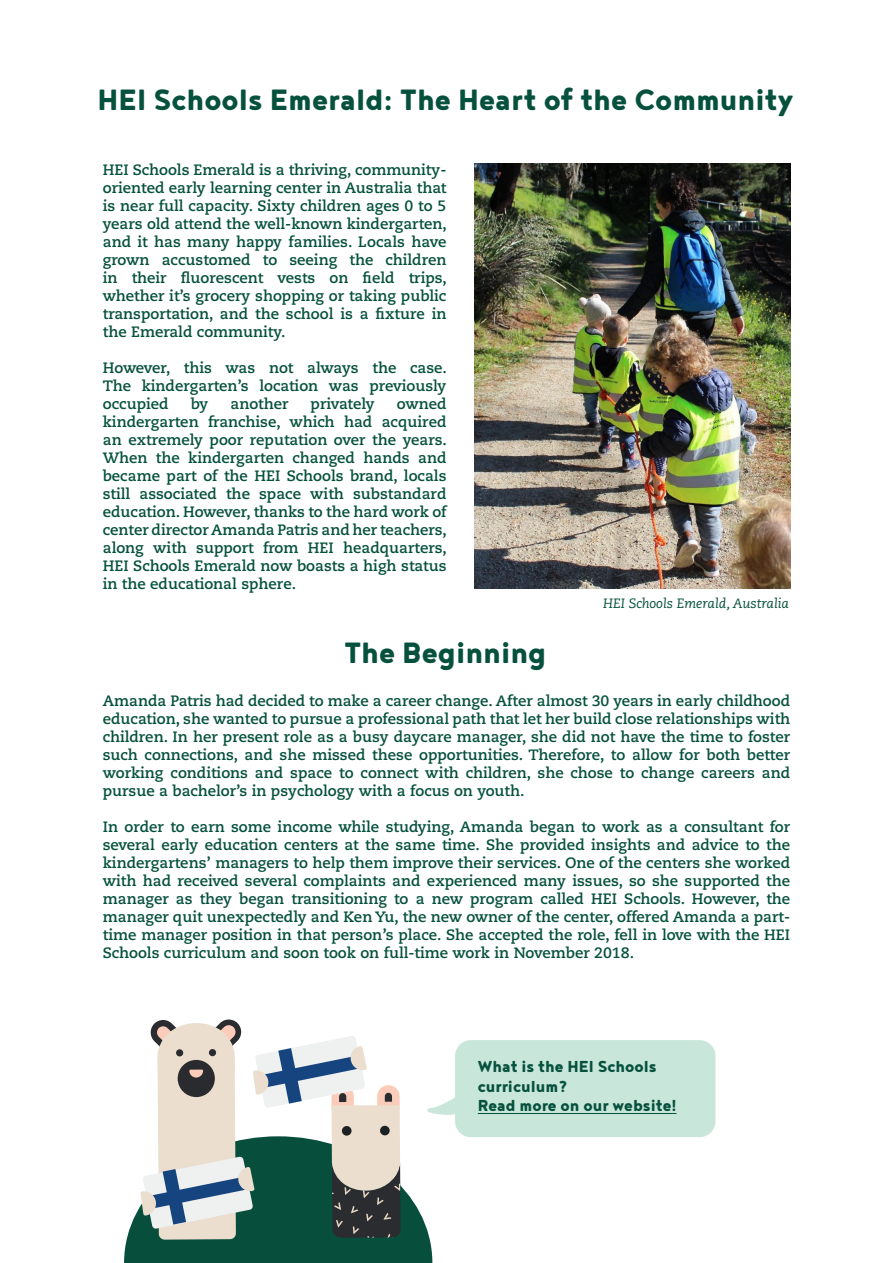
<style>
.page{position:relative;width:893px;height:1263px;background:#fff}
.page>*{position:absolute;margin:0;border:0;box-sizing:border-box;transform-origin:0 0}
.t1{font:800 36px "Noyh";color:#06513d}
.t2{font:800 19.5px/19.5px "Noyh";color:#06513d}
.t3{font:700 15px/18px "Caecilia LT Std";color:#06513d;text-align:justify}
.t4{font:italic 13.5px "Caecilia LT Std";color:#06513d}
</style>
<div class="page">
<div style="left:455px;top:1040px;width:260px;height:97px;background:#c9e6da;border-radius:16px"></div>
<hr style="left:478px;top:1113px;width:199px;height:1px;background:#06513d">
<img style="left:475px;top:164px;width:315px;height:424px">
<svg style="left:124px;top:1019px;width:341px;height:244px"></svg>
<p class="t1" style="left:98px;top:78px;width:697px">HEI Schools Emerald: The Heart of the Community</p>
<p class="t3" style="left:103px;top:161px;width:346px">HEI Schools Emerald is a thriving, community&shy;oriented early learning center in Australia that is near full capacity. Sixty children ages 0 to 5 years old attend the well-known kindergarten, and it has many happy families. Locals have grown accustomed to seeing the children in their fluorescent vests on field trips, whether it’s grocery shopping or taking public transportation, and the school is a fixture in the Emerald community.</p>
<p class="t3" style="left:103px;top:359px;width:346px">However, this was not always the case.<br>The kindergarten’s location was previously occupied</p>
<p class="t3" style="left:191px;top:395px;width:19px">by</p>
<p class="t3" style="left:230px;top:395px;width:60px">another</p>
<p class="t3" style="left:311px;top:395px;width:66px">privately</p>
<p class="t3" style="left:103px;top:395px;width:346px;text-indent:294px">owned kindergarten franchise, which had acquired an extremely poor reputation over the years.<br>When the kindergarten changed hands and became part of the HEI Schools brand, locals still associated the space with substandard education. However, thanks to the hard work of center director Amanda Patris and her teachers, along with support from HEI headquarters, HEI Schools Emerald now boasts a high status in the educational sphere.</p>
<p class="t1" style="left:344px;top:631px;width:204px">The Beginning</p>
<p class="t4" style="left:603px;top:595px;width:188px">HEI Schools Emerald, Australia</p>
<p class="t3" style="left:103px;top:692px;width:689px">Amanda Patris had decided to make a career change. After almost 30 years in early childhood education, she wanted to pursue a professional path that let her build close relationships with children. In her present role as a busy daycare manager, she did not have the time to foster such connections, and she missed these opportunities. Therefore, to allow for both better working conditions and space to connect with children, she chose to change careers and pursue a bachelor’s in psychology with a focus on youth.</p>
<p class="t3" style="left:103px;top:818px;width:689px">In order to earn some income while studying, Amanda began to work as a consultant for several early education centers at the same time. She provided insights and advice to the kindergartens’ managers to help them improve their services. One of the centers she worked with had received several complaints and experienced many issues, so she supported the manager as they began transitioning to a new program called HEI Schools. However, the manager quit unexpectedly and Ken Yu, the new owner of the center, offered Amanda a part&shy;time manager position in that person’s place. She accepted the role, fell in love with the HEI Schools curriculum and soon took on full-time work in November 2018.</p>
<p class="t2" style="left:478px;top:1056px;width:181px">What is the HEI Schools curriculum?</p>
<p class="t2" style="left:478px;top:1095px;width:200px">Read more on our website!</p>
</div>
